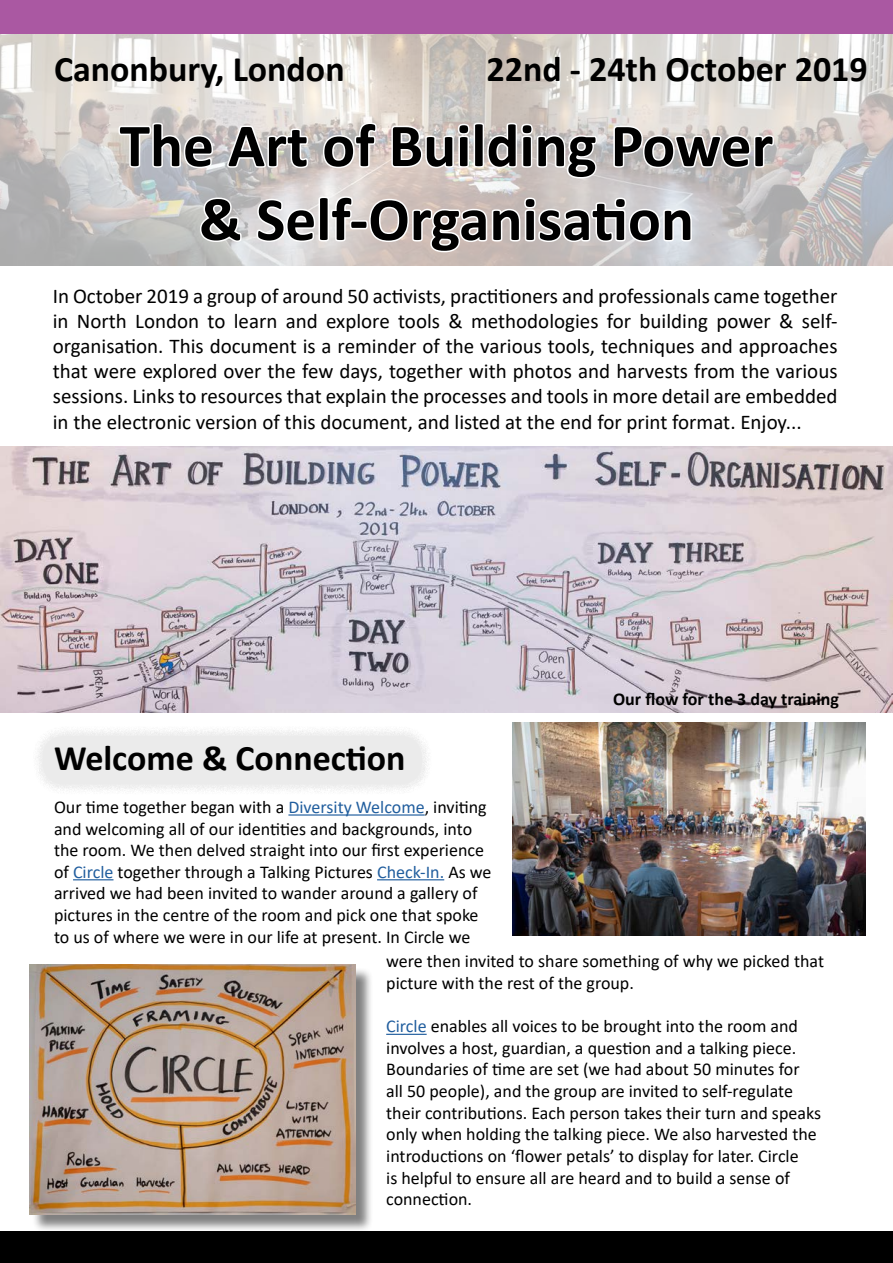
<style>
.page{position:relative;width:893px;height:1263px;background:#fff}
.page>*{position:absolute;margin:0;border:0;box-sizing:border-box;transform-origin:0 0}
.t1{font:700 61.5px/73.8px "Calibri";color:#000;text-align:center}
.t2{font:700 36px "Calibri";color:#000}
.t3{font:21px/25.2px "Calibri";color:#000;text-align:justify}
.t4{font:18px/21.6px "Calibri";color:#000}
.t5{font:700 18px "Calibri";color:#000}
.s1{color:#215e9e}
</style>
<div class="page">
<img style="left:0;top:33px;width:893px;height:232px">
<svg style="left:116px;top:121px;width:100px;height:49px"></svg>
<svg style="left:225px;top:116px;width:85px;height:54px"></svg>
<svg style="left:321px;top:121px;width:58px;height:49px"></svg>
<svg style="left:389px;top:121px;width:210px;height:59px"></svg>
<svg style="left:611px;top:114px;width:165px;height:67px"></svg>
<svg style="left:198px;top:196px;width:46px;height:48px"></svg>
<svg style="left:254px;top:194px;width:440px;height:60px"></svg>
<div style="left:0;top:0;width:893px;height:33px;background:#aa58a2"></div>
<img style="left:0;top:446px;width:893px;height:266px">
<div style="left:0;top:1231px;width:893px;height:32px;background:#000"></div>
<div style="left:32px;top:725px;width:400px;height:70px;background:#f7f7f7"></div>
<div style="left:42px;top:736px;width:380px;height:48px;background:#ebebeb;border-radius:21px"></div>
<div style="left:32px;top:967px;width:342px;height:266px;background:#000;opacity:.5"></div>
<img style="left:30px;top:964px;width:325px;height:250px">
<img style="left:512px;top:723px;width:353px;height:212px">
<hr style="left:288px;top:814px;width:137px;height:1px;background:#215e9e">
<hr style="left:73px;top:879px;width:40px;height:1px;background:#215e9e">
<hr style="left:377px;top:879px;width:67px;height:1px;background:#215e9e">
<hr style="left:386px;top:1034px;width:41px;height:1px;background:#215e9e">
<h2 class="t2" style="left:54px;top:44px;width:292px">Canonbury, London</h2>
<h2 class="t2" style="left:487px;top:44px;width:383px">22nd - 24th October 2019</h2>
<h1 class="t1" style="left:120px;top:108px;width:655px">The Art of Building Power &amp; Self-Organisation</h1>
<p class="t3" style="left:53px;top:282px;width:786px">In October 2019 a group of around 50 activists, practitioners and professionals came together in North London to learn and explore tools &amp; methodologies for building power &amp; self&shy;organisation. This document is a reminder of the various tools, techniques and approaches that were explored over the few days, together with photos and harvests from the various sessions. Links to resources that explain the processes and tools in more detail are embedded in the electronic version of this document, and listed at the end for print format. Enjoy...</p>
<p class="t5" style="left:613px;top:686px;width:227px">Our flow for the 3 day training</p>
<h2 class="t2" style="left:54px;top:732px;width:353px">Welcome &amp; Connection</h2>
<p class="t4" style="left:54px;top:796px;width:439px">Our time together began with a <span class="s1">Diversity Welcome</span>, inviting and welcoming all of our identities and backgrounds, into the room. We then delved straight into our first experience of <span class="s1">Circle</span> together through a Talking Pictures <span class="s1">Check-In.</span> As we arrived we had been invited to wander around a gallery of pictures in the centre of the room and pick one that spoke to us of where we were in our life at present. In Circle we</p>
<p class="t4" style="left:386px;top:950px;width:439px">were then invited to share something of why we picked that picture with the rest of the group.</p>
<p class="t4" style="left:386px;top:1015px;width:436px"><span class="s1">Circle</span> enables all voices to be brought into the room and involves a host, guardian, a question and a talking piece.<br>Boundaries of time are set (we had about 50 minutes for<br>all 50 people), and the group are invited to self-regulate their contributions. Each person takes their turn and speaks only when holding the talking piece. We also harvested the introductions on ‘flower petals’ to display for later. Circle<br>is helpful to ensure all are heard and to build a sense of connection.</p>
</div>
